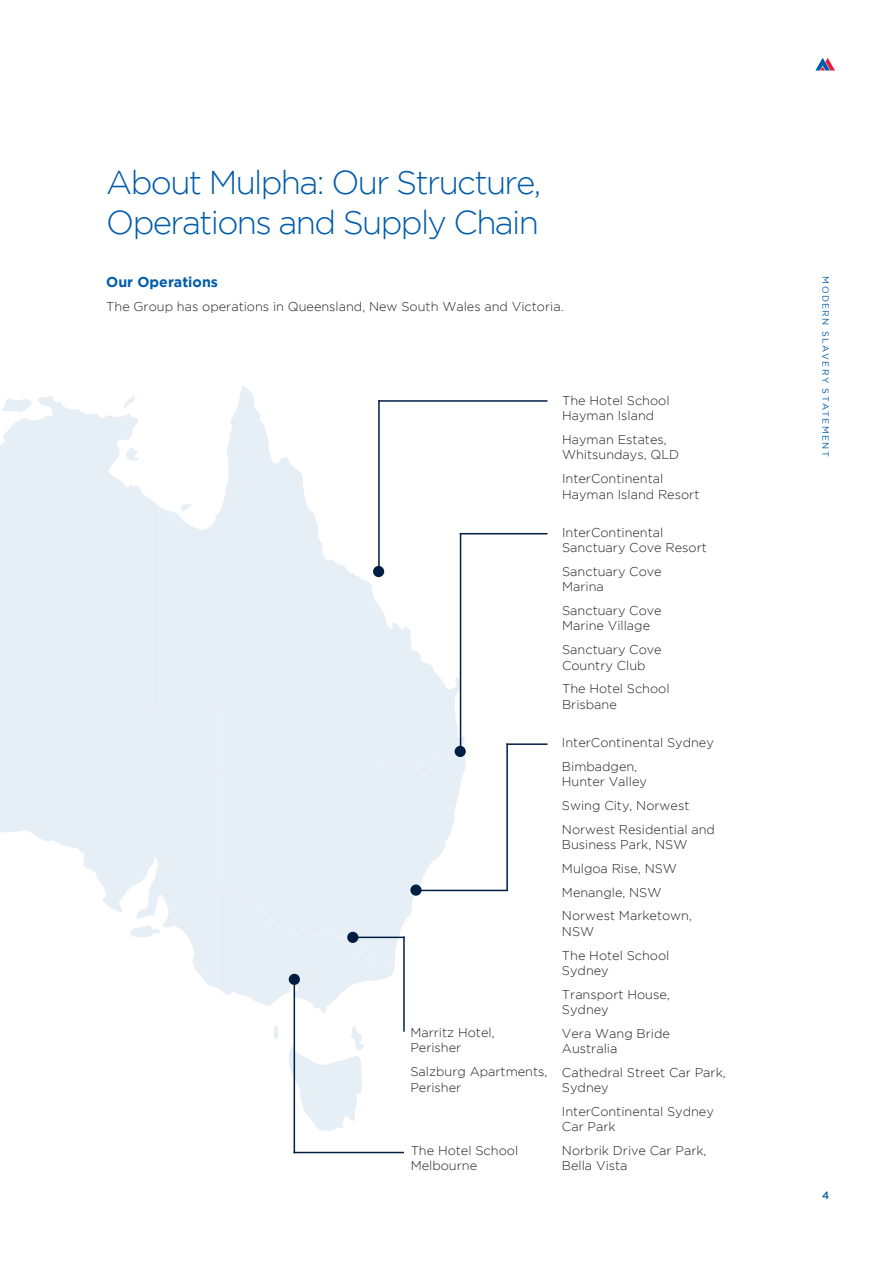
<style>
.page{position:relative;width:893px;height:1263px;background:#fff}
.page>*{position:absolute;margin:0;border:0;box-sizing:border-box;transform-origin:0 0}
.t1{font:300 33px/39.6px "Gotham";letter-spacing:-.05em;color:#005cab}
.body_bold{font:700 14.25px "Gotham";color:#005cab}
.body{font:300 12.75px/15.3px "Gotham";color:#231f20}
.t2{font:500 10.5px "Gotham";color:#005cab}
.t3{font:9px "Gotham";letter-spacing:.15em;color:#005cab}
</style>
<div class="page">
<svg style="left:815px;top:58px;width:20px;height:13px"></svg>
<hr style="left:378px;top:400px;width:169px;height:2px;background:#001e41">
<hr style="left:460px;top:533px;width:87px;height:1px;background:#001e41">
<svg style="left:273px;top:1025px;width:91px;height:107px"></svg>
<svg style="left:219px;top:757px;width:248px;height:212px;fill:#e6eff6"></svg>
<svg style="left:218px;top:887px;width:176px;height:128px"></svg>
<svg style="left:0;top:706px;width:219px;height:282px;fill:#e6eff6"></svg>
<svg style="left:0;top:395px;width:160px;height:311px;background:#e8f0f7"></svg>
<svg style="left:160px;top:386px;width:305px;height:390px;fill:#e6eff6"></svg>
<hr style="left:294px;top:1152px;width:110px;height:1px;background:#001e41">
<hr style="left:350px;top:936px;width:55px;height:2px;background:#001e41">
<hr style="left:419px;top:890px;width:89px;height:1px;background:#001e41">
<hr style="left:506px;top:743px;width:41px;height:2px;background:#001e41">
<hr style="left:506px;top:743px;width:2px;height:148px;background:#001e41">
<hr style="left:294px;top:978px;width:1px;height:175px;background:#001e41">
<hr style="left:403px;top:936px;width:2px;height:96px;background:#001e41">
<hr style="left:460px;top:533px;width:1px;height:218px;background:#001e41">
<hr style="left:378px;top:400px;width:2px;height:171px;background:#001e41">
<div style="left:289px;top:974px;width:11px;height:11px;background:#001e41;border-radius:50%"></div>
<div style="left:347px;top:932px;width:11px;height:11px;background:#001e41;border-radius:50%"></div>
<div style="left:410px;top:884px;width:12px;height:12px;background:#001e41;border-radius:50%"></div>
<div style="left:455px;top:746px;width:11px;height:11px;background:#001e41;border-radius:50%"></div>
<div style="left:373px;top:566px;width:11px;height:11px;background:#001e41;border-radius:50%"></div>
<p class="t1" style="left:106px;top:162px;width:437px">About Mulpha: Our Structure,<br>Operations and Supply Chain</p>
<p class="body_bold" style="left:106px;top:273px;width:113px">Our Operations</p>
<p class="body" style="left:106px;top:298px;width:459px">The Group has operations in Queensland, New South Wales and Victoria.</p>
<p class="body" style="left:562px;top:393px;width:109px">The Hotel School<br>Hayman Island</p>
<p class="body" style="left:562px;top:432px;width:119px">Hayman Estates,<br>Whitsundays, QLD</p>
<p class="body" style="left:562px;top:471px;width:139px">InterContinental<br>Hayman Island Resort</p>
<p class="body" style="left:410px;top:1025px;width:86px">Marritz Hotel,<br>Perisher</p>
<p class="body" style="left:410px;top:1064px;width:139px">Salzburg Apartments,<br>Perisher</p>
<p class="body" style="left:411px;top:1143px;width:109px">The Hotel School<br>Melbourne</p>
<p class="body" style="left:562px;top:525px;width:146px">InterContinental<br>Sanctuary Cove Resort</p>
<p class="body" style="left:562px;top:564px;width:101px">Sanctuary Cove<br>Marina</p>
<p class="body" style="left:562px;top:603px;width:101px">Sanctuary Cove<br>Marine Village</p>
<p class="body" style="left:562px;top:642px;width:101px">Sanctuary Cove<br>Country Club</p>
<p class="body" style="left:562px;top:681px;width:109px">The Hotel School<br>Brisbane</p>
<p class="body" style="left:562px;top:735px;width:153px">InterContinental Sydney</p>
<p class="body" style="left:562px;top:758px;width:86px">Bimbadgen,<br>Hunter Valley</p>
<p class="body" style="left:562px;top:797px;width:129px">Swing City, Norwest</p>
<p class="body" style="left:562px;top:821px;width:155px">Norwest Residential and<br>Business Park, NSW</p>
<p class="body" style="left:562px;top:860px;width:116px">Mulgoa Rise, NSW</p>
<p class="body" style="left:562px;top:884px;width:101px">Menangle, NSW</p>
<p class="body" style="left:562px;top:908px;width:132px">Norwest Marketown,<br>NSW</p>
<p class="body" style="left:562px;top:947px;width:109px">The Hotel School<br>Sydney</p>
<p class="body" style="left:562px;top:986px;width:109px">Transport House,<br>Sydney</p>
<p class="body" style="left:562px;top:1025px;width:110px">Vera Wang Bride<br>Australia</p>
<p class="body" style="left:562px;top:1064px;width:165px">Cathedral Street Car Park,<br>Sydney</p>
<p class="body" style="left:562px;top:1104px;width:153px">InterContinental Sydney<br>Car Park</p>
<p class="body" style="left:562px;top:1143px;width:146px">Norbrik Drive Car Park,<br>Bella Vista</p>
<p class="t3" style="left:831px;top:276px;width:182px;rotate:90deg">MODERN SLAVERY STATEMENT</p>
<p class="t2" style="left:822px;top:1188px;width:9px">4</p>
</div>
